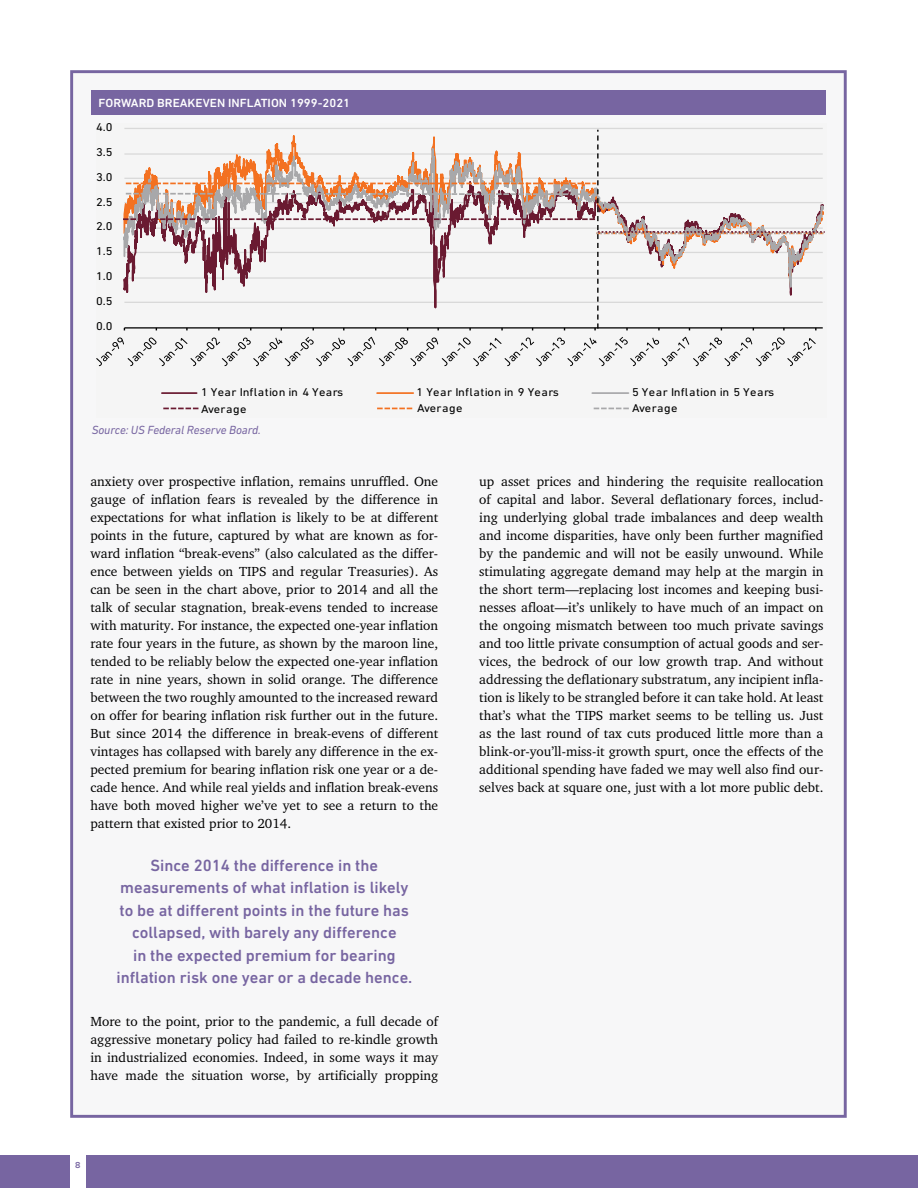
<style>
.page{position:relative;width:918px;height:1188px;background:#fff}
.page>*{position:absolute;margin:0;border:0;box-sizing:border-box;transform-origin:0 0}
.t1{font:500 16.5px/22.5px "DIN Next LT Pro";color:#7765a1;text-align:center}
.t2{font:13.5px/18px "Charter";color:#000;text-align:justify}
.t3{font:500 12px "DIN Next LT Pro";color:#fff;scale:1.05 1}
.t4{font:italic 12px "DIN Next LT Pro";letter-spacing:-.01em;color:#7765a1}
.t5{font:11.55px "DIN Next LT Pro";letter-spacing:.03em;color:#000;scale:1.09 1}
.t6{font:600 9px "Proxima Nova";color:#7765a1}
</style>
<div class="page">
<div style="left:0;top:1155px;width:918px;height:33px;background:#7765a1"></div>
<div style="left:70px;top:1152px;width:15px;height:36px;background:#fff"></div>
<div style="left:70px;top:70px;width:777px;height:1048px;background:#f7f7f8;border:3px solid #7765a1"></div>
<hr style="left:124px;top:128px;width:699px;height:1px;background:#d9d9d9">
<svg style="left:96px;top:336px;width:720px;height:31px"></svg>
<hr style="left:162px;top:392px;width:35px;height:2px;background:#6a1a31">
<hr style="left:377px;top:392px;width:36px;height:2px;background:#f37121">
<hr style="left:592px;top:392px;width:36px;height:2px;background:#a8a8aa">
<svg style="left:377px;top:408px;width:36px;height:1px"></svg>
<svg style="left:594px;top:408px;width:35px;height:1px"></svg>
<svg style="left:163px;top:408px;width:36px;height:1px"></svg>
<svg style="left:123px;top:130px;width:702px;height:200px"></svg>
<div style="left:92px;top:91px;width:734px;height:24px;background:#7765a1"></div>
<p class="t3" style="left:98px;top:96px;width:241px">FORWARD BREAKEVEN INFLATION 1999-2021</p>
<p class="t5" style="left:96px;top:121px;width:17px">4.0</p>
<p class="t5" style="left:96px;top:145px;width:17px">3.5</p>
<p class="t5" style="left:96px;top:170px;width:17px">3.0</p>
<p class="t5" style="left:96px;top:195px;width:17px">2.5</p>
<p class="t5" style="left:96px;top:220px;width:17px">2.0</p>
<p class="t5" style="left:96px;top:245px;width:17px">1.5</p>
<p class="t5" style="left:96px;top:270px;width:17px">1.0</p>
<p class="t5" style="left:96px;top:294px;width:17px">0.5</p>
<p class="t5" style="left:96px;top:319px;width:17px">0.0</p>
<p class="t5" style="left:201px;top:385px;width:132px">1 Year Inflation in 4 Years</p>
<p class="t5" style="left:417px;top:385px;width:132px">1 Year Inflation in 9 Years</p>
<p class="t5" style="left:632px;top:385px;width:132px">5 Year Inflation in 5 Years</p>
<p class="t5" style="left:201px;top:402px;width:43px">Average</p>
<p class="t5" style="left:417px;top:402px;width:43px">Average</p>
<p class="t5" style="left:632px;top:402px;width:43px">Average</p>
<p class="t4" style="left:92px;top:423px;width:171px">Source: US Federal Reserve Board.</p>
<p class="t2" style="left:90px;top:472px;width:349px">anxiety over prospective inflation, remains unruffled. One gauge of inflation fears is revealed by the difference in expectations for what inflation is likely to be at different points in the future, captured by what are known as for&shy;ward inflation “break-evens” (also calculated as the differ&shy;ence between yields on TIPS and regular Treasuries). As can be seen in the chart above, prior to 2014 and all the talk of secular stagnation, break-evens tended to increase with maturity. For instance, the expected one-year inflation rate four years in the future, as shown by the maroon line, tended to be reliably below the expected one-year inflation rate in nine years, shown in solid orange. The difference between the two roughly amounted to the increased reward on offer for bearing inflation risk further out in the future.<br>But since 2014 the difference in break-evens of different vintages has collapsed with barely any difference in the ex&shy;pected premium for bearing inflation risk one year or a de&shy;cade hence. And while real yields and inflation break-evens have both moved higher we’ve yet to see a return to the pattern that existed prior to 2014.</p>
<p class="t1" style="left:117px;top:854px;width:297px">Since 2014 the difference in the measurements of what inflation is likely to be at different points in the future has collapsed, with barely any difference<br>in the expected premium for bearing inflation risk one year or a decade hence.</p>
<p class="t2" style="left:90px;top:1012px;width:349px">More to the point, prior to the pandemic, a full decade of aggressive monetary policy had failed to re-kindle growth in industrialized economies. Indeed, in some ways it may have made the situation worse, by artificially propping</p>
<p class="t2" style="left:479px;top:472px;width:346px">up asset prices and hindering the requisite reallocation of capital and labor. Several deflationary forces, includ&shy;ing underlying global trade imbalances and deep wealth and income disparities, have only been further magnified by the pandemic and will not be easily unwound. While stimulating aggregate demand may help at the margin in the short term—replacing lost incomes and keeping busi&shy;nesses afloat—it’s unlikely to have much of an impact on the ongoing mismatch between too much private savings and too little private consumption of actual goods and ser&shy;vices, the bedrock of our low growth trap. And without addressing the deflationary substratum, any incipient infla&shy;tion is likely to be strangled before it can take hold. At least that’s what the TIPS market seems to be telling us. Just as the last round of tax cuts produced little more than a blink-or-you’ll-miss-it growth spurt, once the effects of the additional spending have faded we may well also find our&shy;selves back at square one, just with a lot more public debt.</p>
<p class="t6" style="left:75px;top:1160px;width:7px">8</p>
</div>
